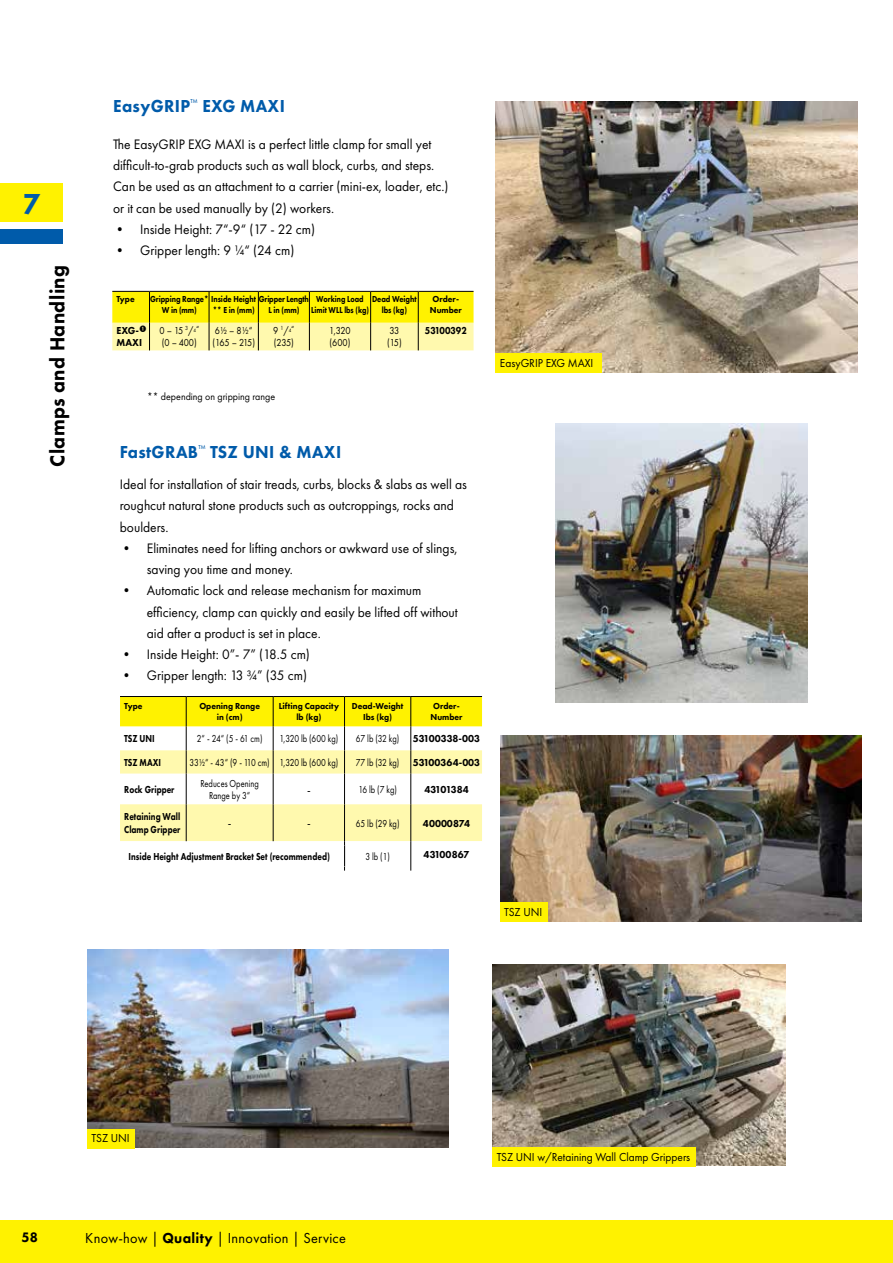
<style>
.page{position:relative;width:893px;height:1263px;background:#fff}
.page>*{position:absolute;margin:0;border:0;box-sizing:border-box;transform-origin:0 0}
.t1{font:800 30px "Futura PT";color:#005baa}
.t2{font:800 21px "Futura PT";letter-spacing:.02em;color:#000;scale:.95 1}
.t3{font:800 18px "Futura PT";letter-spacing:.02em;color:#005baa;scale:.95 1}
.t4{font:15px "Futura PT";letter-spacing:.02em;color:#000;scale:.95 1}
.t5{font:14.25px/21.3px "Futura PT";color:#000;scale:.95 1}
.t6{font:800 14.25px "Futura PT";color:#000;scale:.95 1}
.t7{font:12px "Futura PT";color:#000;scale:.95 1}
.t8{font:10.5px/12.6px "Futura PT";color:#000;text-align:center;scale:.8 1}
.t9{font:800 10.5px/12.6px "Futura PT";color:#000;scale:.8 1}
.t10{font:800 10.5px/12.6px "Futura PT";color:#000;scale:.95 1}
.t11{font:10.5px/12px "Futura PT";color:#000;scale:.87 1}
.t12{font:10.5px "Futura PT";color:#000;scale:.95 1}
.t13{font:10.5px/12px "Futura PT";letter-spacing:-.05em;color:#000;scale:.87 1}
.t14{font:800 10.5px "Futura PT";letter-spacing:-.06em;color:#000;scale:.95 1}
.t15{font:800 10.5px "Futura PT";color:#000;scale:.87 1}
.t16{font:800 9px/10.8px "Futura PT";color:#000;text-align:center;scale:.95 1}
.t17{font:800 9px/10.8px "Futura PT";color:#000;scale:.85 1}
.t18{font:800 9px/10.8px "Futura PT";color:#000;text-align:center;scale:.82 1}
.s1{font-size:5.25px}
.s2{font-size:9px}
.s3{font-weight:800}
</style>
<div class="page">
<div style="left:0;top:1220px;width:893px;height:43px;background:#fff200"></div>
<div style="left:0;top:183px;width:62px;height:39px;background:#fff200"></div>
<div style="left:0;top:229px;width:62px;height:15px;background:#005baa"></div>
<img style="left:87px;top:950px;width:362px;height:197px">
<svg style="left:120px;top:696px;width:362px;height:175px"></svg>
<div style="left:87px;top:1129px;width:48px;height:19px;background:#fff200"></div>
<img style="left:496px;top:102px;width:361px;height:271px">
<div style="left:496px;top:354px;width:106px;height:19px;background:#fff200"></div>
<img style="left:501px;top:735px;width:361px;height:187px">
<div style="left:500px;top:903px;width:47px;height:19px;background:#fff200"></div>
<img style="left:493px;top:964px;width:292px;height:202px">
<img style="left:556px;top:424px;width:251px;height:279px">
<div style="left:492px;top:1148px;width:204px;height:19px;background:#fff200"></div>
<svg style="left:112px;top:291px;width:362px;height:59px;background:#f7ed50"></svg>
<h1 class="t1" style="left:23px;top:185px;width:19px">7</h1>
<h2 class="t2" style="left:44px;top:467px;width:214px;rotate:-90deg">Clamps and Handling</h2>
<p class="t3" style="left:113px;top:95px;width:182px">EasyGRIP<sup>™</sup> EXG MAXI</p>
<p class="t5" style="left:113px;top:133px;width:354px">The EasyGRIP EXG MAXI is a perfect little clamp for small yet difficult-to-grab products such as wall block, curbs, and steps.<br>Can be used as an attachment to a carrier (mini-ex, loader, etc.) or it can be used manually by (2) workers.</p>
<p class="t5" style="left:113px;top:218px;width:214px">• Inside Height: 7“-9“ (17 - 22 cm)</p>
<p class="t5" style="left:113px;top:240px;width:192px">• Gripper length: 9 ¼“ (24 cm)</p>
<p class="t16" style="left:117px;top:294px;width:21px">Type</p>
<p class="t17" style="left:162px;top:294px;width:175px;text-indent:-12px">Gripping Range* Inside Height Gripper Length<br>W in (mm)</p>
<p class="t17" style="left:213px;top:305px;width:51px">** E in (mm)</p>
<p class="t17" style="left:268px;top:305px;width:38px">L in (mm)</p>
<p class="t18" style="left:311px;top:294px;width:72px">Working Load<br>Limit WLL lbs (kg)</p>
<p class="t17" style="left:372px;top:294px;width:54px;text-align:center">Dead Weight lbs (kg)</p>
<p class="t16" style="left:430px;top:294px;width:35px;text-align:left">Order-<br>Number</p>
<p class="t10" style="left:117px;top:324px;width:28px">EXG-<br>MAXI</p>
<p class="t11" style="left:159px;top:324px;width:47px">0 – 15 <sup>3</sup>/<span class="s1">4</span><span class="s2">“ </span>(0 – 400)</p>
<p class="t13" style="left:212px;top:324px;width:51px">6½ – 8½“ (165 – 215)</p>
<p class="t11" style="left:273px;top:324px;width:26px">9 <sup>1</sup>/<span class="s1">4</span><span class="s2">“ </span>(235)</p>
<p class="t11" style="left:329px;top:324px;width:26px">1,320 (600)</p>
<p class="t11" style="left:387px;top:324px;width:18px">33 (15)</p>
<p class="t15" style="left:425px;top:324px;width:50px">53100392</p>
<p class="t12" style="left:147px;top:390px;width:136px">** depending on gripping range</p>
<p class="t3" style="left:120px;top:441px;width:235px">FastGRAB<sup>™</sup> TSZ UNI &amp; MAXI</p>
<p class="t5" style="left:120px;top:474px;width:367px">Ideal for installation of stair treads, curbs, blocks &amp; slabs as well as roughcut natural stone products such as outcroppings, rocks and boulders.</p>
<p class="t5" style="left:147px;top:537px;width:329px;text-indent:-27px">• Eliminates need for lifting anchors or awkward use of slings, saving you time and money.</p>
<p class="t5" style="left:147px;top:580px;width:329px;text-indent:-27px">• Automatic lock and release mechanism for maximum efficiency, clamp can quickly and easily be lifted off without aid after a product is set in place.</p>
<p class="t5" style="left:120px;top:644px;width:202px">• Inside Height: 0”- 7” (18.5 cm)</p>
<p class="t5" style="left:120px;top:665px;width:199px">• Gripper length: 13 ¾” (35 cm)</p>
<p class="t16" style="left:124px;top:701px;width:21px">Type</p>
<p class="t16" style="left:199px;top:701px;width:65px">Opening Range in (cm)</p>
<p class="t16" style="left:279px;top:701px;width:65px">Lifting Capacity lb (kg)</p>
<p class="t16" style="left:352px;top:701px;width:56px">Dead-Weight<br>Ibs (kg)</p>
<p class="t16" style="left:430px;top:701px;width:35px;text-align:left">Order-<br>Number</p>
<p class="t9" style="left:124px;top:732px;width:40px">TSZ UNI</p>
<p class="t8" style="left:197px;top:733px;width:84px">2“ - 24“ (5 - 61 cm)</p>
<p class="t8" style="left:279px;top:733px;width:75px">1,320 lb (600 kg)</p>
<p class="t8" style="left:356px;top:733px;width:56px">67 lb (32 kg)</p>
<p class="t10" style="left:413px;top:732px;width:72px">53100338-003</p>
<p class="t9" style="left:124px;top:756px;width:48px">TSZ MAXI</p>
<p class="t8" style="left:190px;top:756px;width:187px">33½“ - 43“ (9 - 110 cm) 1,320 lb (600 kg)</p>
<p class="t8" style="left:356px;top:756px;width:56px">77 lb (32 kg)</p>
<p class="t10" style="left:413px;top:756px;width:73px">53100364-003</p>
<p class="t9" style="left:124px;top:783px;width:64px">Rock Gripper</p>
<p class="t8" style="left:201px;top:777px;width:74px">Reduces Opening<br>Range by 3“</p>
<p class="t7" style="left:307px;top:782px;width:5px">-</p>
<p class="t8" style="left:358px;top:783px;width:50px">16 lb (7 kg)</p>
<p class="t14" style="left:424px;top:783px;width:48px">43101384</p>
<p class="t9" style="left:124px;top:810px;width:72px">Retaining Wall<br>Clamp Gripper</p>
<p class="t7" style="left:228px;top:816px;width:5px">-</p>
<p class="t7" style="left:307px;top:816px;width:5px">-</p>
<p class="t8" style="left:356px;top:817px;width:56px">65 lb (29 kg)</p>
<p class="t10" style="left:423px;top:817px;width:51px">40000874</p>
<p class="t9" style="left:129px;top:850px;width:253px">Inside Height Adjustment Bracket Set (recommended)</p>
<p class="t8" style="left:365px;top:850px;width:32px">3 lb (1)</p>
<p class="t10" style="left:424px;top:848px;width:50px">43100867</p>
<p class="t7" style="left:500px;top:356px;width:100px">EasyGRIP EXG MAXI</p>
<p class="t7" style="left:504px;top:905px;width:42px">TSZ UNI</p>
<p class="t7" style="left:92px;top:1131px;width:42px">TSZ UNI</p>
<p class="t6" style="left:22px;top:1228px;width:19px">58</p>
<p class="t4" style="left:85px;top:1229px;width:276px">Know-how | <span class="s3">Quality</span> | Innovation | Service</p>
<p class="t7" style="left:497px;top:1150px;width:205px">TSZ UNI w/Retaining Wall Clamp Grippers</p>
</div>
